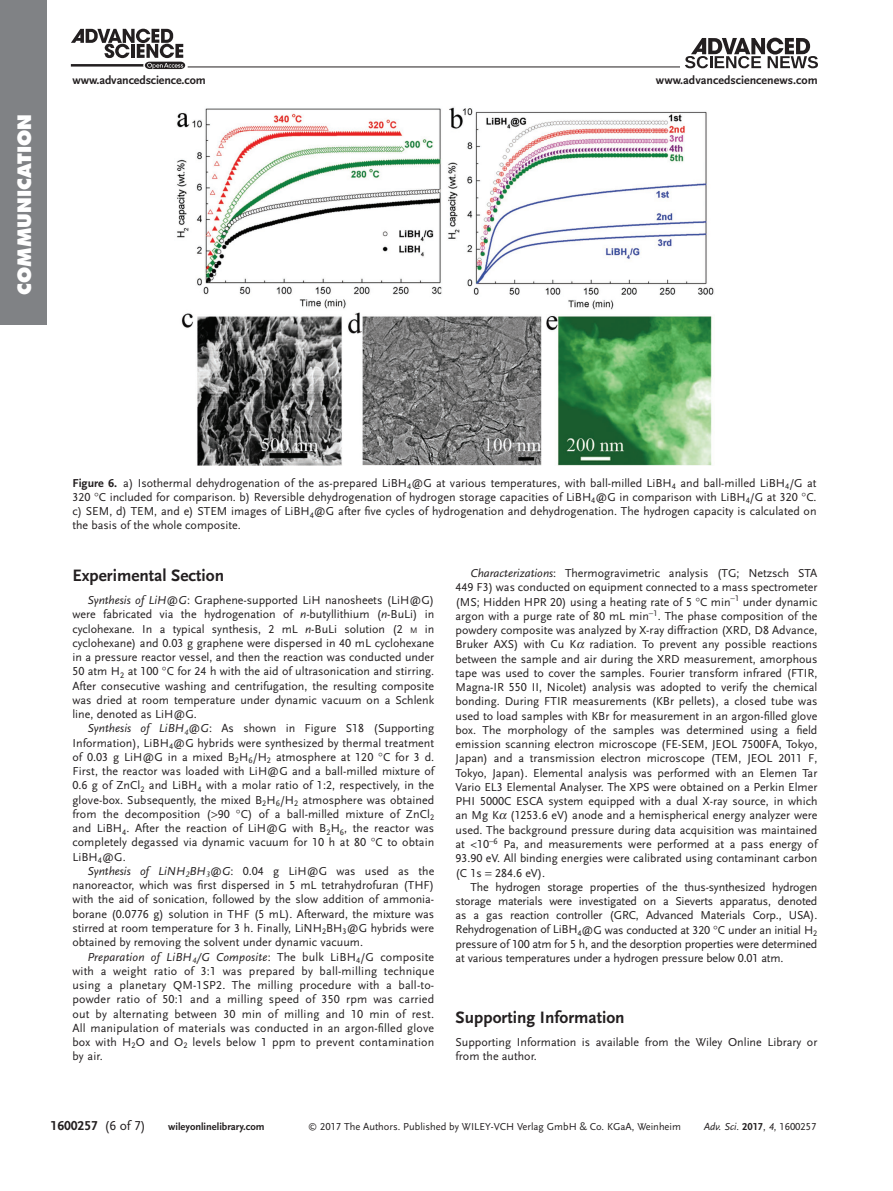
<style>
.page{position:relative;width:893px;height:1191px;background:#fff}
.page>*{position:absolute;margin:0;border:0;box-sizing:border-box;transform-origin:0 0}
.t1{font:800 18px "Futura";letter-spacing:.005em;color:#fff}
.t2{font:700 17.25px "Scala Sans LF";color:#231f20}
.t3{font:700 13.5px "Scala Sans LF";color:#231f20}
.t4{font:12px/14.2px "Scala Sans LF";color:#231f20;text-align:justify}
.t5{font:700 12px "Scala Sans LF";color:#231f20}
.t6{font:10.5px "Scala Sans LF";color:#231f20}
.t7{font:700 10.5px "Scala Sans LF";color:#231f20}
.t8{font:italic 10.5px "Scala Sans LF";color:#231f20}
.s1{font-weight:700}
.s2{font-style:italic}
.s3{font-size:8.4px}
.s4{font-weight:400}
.s5{font-size:9px}
.s6{font-weight:700;font-style:normal}
.s7{font-style:normal}
</style>
<div class="page">
<div style="left:0;top:0;width:46px;height:325px;background:#808285"></div>
<svg style="left:71px;top:29px;width:114px;height:40px"></svg>
<hr style="left:188px;top:67px;width:492px;height:1px;background:#231f20">
<svg style="left:685px;top:38px;width:133px;height:30px"></svg>
<img style="left:177px;top:107px;width:537px;height:358px">
<h1 class="t1" style="left:13px;top:295px;width:183px;rotate:-90deg">Communication</h1>
<p class="t5" style="left:73px;top:73px;width:135px">www.advancedscience.com</p>
<p class="t5" style="left:656px;top:73px;width:163px">www.advancedsciencenews.com</p>
<p class="t4" style="left:72px;top:476px;width:746px"><span class="s1">Figure 6.</span> a) Isothermal dehydrogenation of the as-prepared LiBH<sub>4</sub>@G at various temperatures, with ball-milled LiBH<sub>4</sub> and ball-milled LiBH<sub>4</sub>/G at 320 C included for comparison. b) Reversible dehydrogenation of hydrogen storage capacities of LiBH<sub>4</sub>@G in comparison with LiBH<sub>4</sub>/G at 320 C. c) SEM, d) TEM, and e) STEM images of LiBH<sub>4</sub>@G after five cycles of hydrogenation and dehydrogenation. The hydrogen capacity is calculated on the basis of the whole composite.</p>
<h2 class="t2" style="left:72px;top:566px;width:153px">Experimental Section</h2>
<p class="t4" style="left:72px;top:593px;width:363px;text-indent:15px"><span class="s2">Synthesis of LiH@G</span>: Graphene-supported LiH nanosheets (LiH@G) were fabricated via the hydrogenation of <span class="s2">n</span>-butyllithium (<span class="s2">n</span>-BuLi) in cyclohexane. In a typical synthesis, 2 mL <span class="s2">n</span>-BuLi solution (2 <span class="s3">m</span> in cyclohexane) and 0.03 g graphene were dispersed in 40 mL cyclohexane in a pressure reactor vessel, and then the reaction was conducted under 50 atm H<sub>2</sub> at 100 C for 24 h with the aid of ultrasonication and stirring.<br>After consecutive washing and centrifugation, the resulting composite was dried at room temperature under dynamic vacuum on a Schlenk line, denoted as LiH@G.</p>
<p class="t4" style="left:72px;top:721px;width:363px;text-indent:15px"><span class="s2">Synthesis of LiBH</span><sub>4</sub><span class="s2">@G</span>: As shown in Figure S18 (Supporting Information), LiBH<sub>4</sub>@G hybrids were synthesized by thermal treatment of 0.03 g LiH@G in a mixed B<sub>2</sub>H<sub>6</sub>/H<sub>2</sub> atmosphere at 120 C for 3 d.<br>First, the reactor was loaded with LiH@G and a ball-milled mixture of 0.6 g of ZnCl<sub>2</sub> and LiBH<sub>4</sub> with a molar ratio of 1:2, respectively, in the glove-box. Subsequently, the mixed B<sub>2</sub>H<sub>6</sub>/H<sub>2</sub> atmosphere was obtained from the decomposition ( 90 C) of a ball-milled mixture of ZnCl<sub>2 </sub>and LiBH<sub>4</sub>. After the reaction of LiH@G with B<sub>2</sub>H<sub>6</sub>, the reactor was completely degassed via dynamic vacuum for 10 h at 80 C to obtain LiBH<sub>4</sub>@G.</p>
<p class="t4" style="left:72px;top:864px;width:363px;text-indent:15px"><span class="s2">Synthesis of LiNH</span><sub>2</sub><span class="s2">BH</span><sub>3</sub><span class="s2">@G</span>: 0.04 g LiH@G was used as the nanoreactor, which was first dispersed in 5 mL tetrahydrofuran (THF) with the aid of sonication, followed by the slow addition of ammonia&shy;borane (0.0776 g) solution in THF (5 mL). Afterward, the mixture was stirred at room temperature for 3 h. Finally, LiNH<sub>2</sub>BH<sub>3</sub>@G hybrids were obtained by removing the solvent under dynamic vacuum.</p>
<p class="t4" style="left:72px;top:949px;width:363px;text-indent:15px"><span class="s2">Preparation of LiBH</span><sub>4</sub><span class="s2">/G Composite</span>: The bulk LiBH<sub>4</sub>/G composite with a weight ratio of 3:1 was prepared by ball-milling technique using a planetary QM-1SP2. The milling procedure with a ball-to&shy;powder ratio of 50:1 and a milling speed of 350 rpm was carried out by alternating between 30 min of milling and 10 min of rest.<br>All manipulation of materials was conducted in an argon-filled glove box with H<sub>2</sub>O and O<sub>2</sub> levels below 1 ppm to prevent contamination by air.</p>
<p class="t4" style="left:456px;top:566px;width:363px;text-indent:15px"><span class="s2">Characterizations</span>: Thermogravimetric analysis (TG; Netzsch STA 449 F3) was conducted on equipment connected to a mass spectrometer (MS; Hidden HPR 20) using a heating rate of 5 C min−<sup>1</sup> under dynamic argon with a purge rate of 80 mL min−<sup>1</sup>. The phase composition of the powdery composite was analyzed by X-ray diffraction (XRD, D8 Advance, Bruker AXS) with Cu K radiation. To prevent any possible reactions between the sample and air during the XRD measurement, amorphous tape was used to cover the samples. Fourier transform infrared (FTIR, Magna-IR 550 II, Nicolet) analysis was adopted to verify the chemical bonding. During FTIR measurements (KBr pellets), a closed tube was used to load samples with KBr for measurement in an argon-filled glove box. The morphology of the samples was determined using a field emission scanning electron microscope (FE-SEM, JEOL 7500FA, Tokyo, Japan) and a transmission electron microscope (TEM, JEOL 2011 F, Tokyo, Japan). Elemental analysis was performed with an Elemen Tar Vario EL3 Elemental Analyser. The XPS were obtained on a Perkin Elmer PHI 5000C ESCA system equipped with a dual X-ray source, in which an Mg K (1253.6 eV) anode and a hemispherical energy analyzer were used. The background pressure during data acquisition was maintained at &lt;10−<sup>6</sup> Pa, and measurements were performed at a pass energy of 93.90 eV. All binding energies were calibrated using contaminant carbon (C 1s 284.6 eV).</p>
<p class="t4" style="left:456px;top:880px;width:363px;text-indent:15px">The hydrogen storage properties of the thus-synthesized hydrogen storage materials were investigated on a Sieverts apparatus, denoted as a gas reaction controller (GRC, Advanced Materials Corp., USA).<br>Rehydrogenation of LiBH<sub>4</sub>@G was conducted at 320 C under an initial H<sub>2 </sub>pressure of 100 atm for 5 h, and the desorption properties were determined at various temperatures under a hydrogen pressure below 0.01 atm.</p>
<h2 class="t2" style="left:456px;top:1007px;width:171px">Supporting Information</h2>
<p class="t4" style="left:456px;top:1035px;width:363px">Supporting Information is available from the Wiley Online Library or from the author.</p>
<p class="t3" style="left:51px;top:1118px;width:97px">1600257 <span class="s4">(6 of 7)</span></p>
<p class="t7" style="left:168px;top:1121px;width:98px">wileyonlinelibrary.com</p>
<p class="t6" style="left:308px;top:1121px;width:374px"><span class="s5">©</span> 2017 The Authors. Published by WILEY-VCH Verlag GmbH &amp; Co. KGaA, Weinheim</p>
<p class="t8" style="left:704px;top:1121px;width:114px">Adv. Sci. <span class="s6">2017</span><span class="s7">,</span> 4<span class="s7">, 1600257</span></p>
</div>
